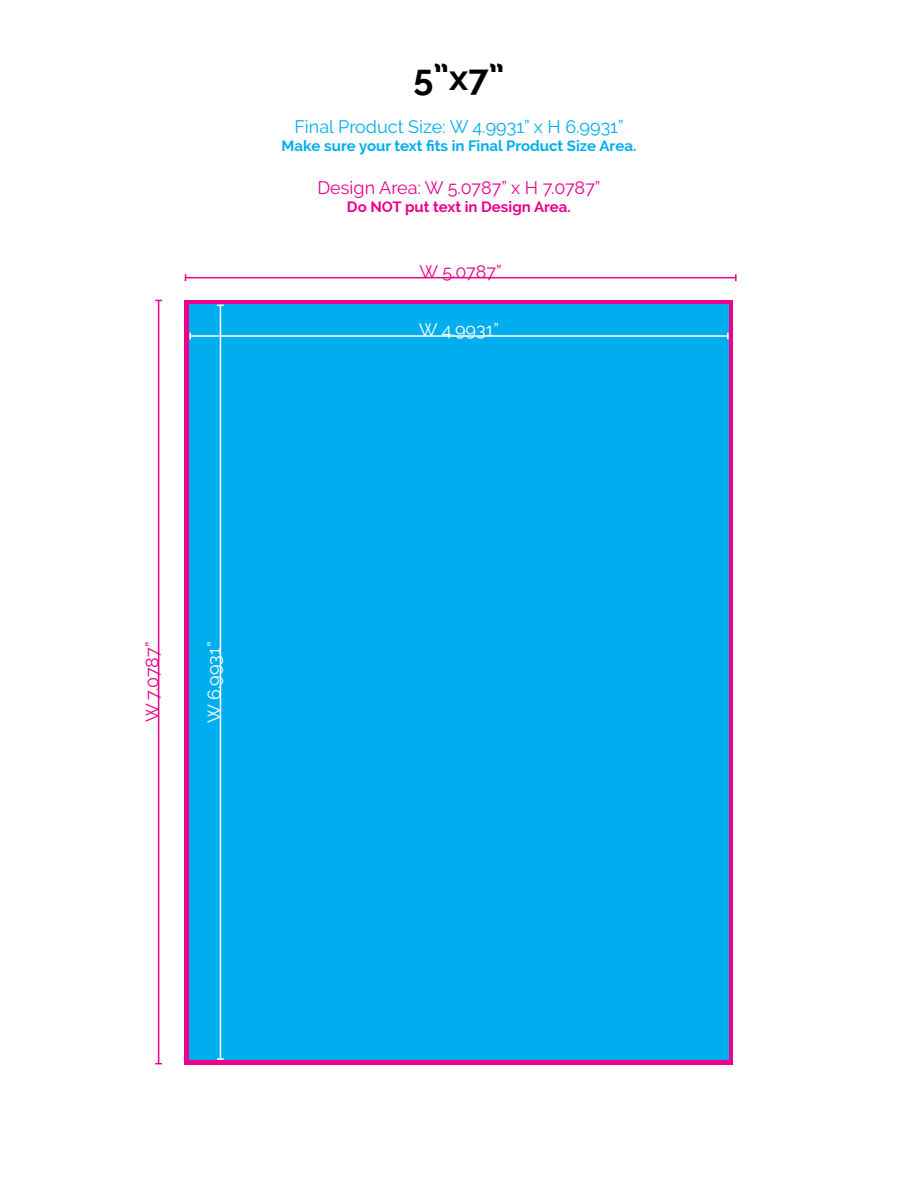
<style>
.page{position:relative;width:918px;height:1188px;background:#fff}
.page>*{position:absolute;margin:0;border:0;box-sizing:border-box;transform-origin:0 0}
.t1{font:700 36px "Raleway";color:#000}
.t2{font:18px "Raleway";color:#ec008c}
.t3{font:18px "Raleway";color:#00aeef}
.t4{font:18px "Raleway";color:#fff}
.t5{font:700 15px "Raleway";color:#00aeef}
.t6{font:700 15px "Raleway";color:#ec008c}
</style>
<div class="page">
<div style="left:185px;top:300px;width:548px;height:764px;background:#ec008c"></div>
<div style="left:189px;top:305px;width:540px;height:755px;background:#00aeef"></div>
<hr style="left:190px;top:335px;width:538px;height:2px;background:#fff">
<svg style="left:189px;top:333px;width:2px;height:6px"></svg>
<svg style="left:727px;top:333px;width:2px;height:6px"></svg>
<hr style="left:185px;top:277px;width:551px;height:1px;background:#ec008c">
<svg style="left:735px;top:274px;width:2px;height:7px"></svg>
<hr style="left:158px;top:300px;width:1px;height:764px;background:#ec008c">
<hr style="left:220px;top:305px;width:1px;height:754px;background:#fff">
<svg style="left:217px;top:1058px;width:7px;height:2px"></svg>
<h1 class="t1" style="left:413px;top:57px;width:93px">5”x7”</h1>
<p class="t3" style="left:294px;top:116px;width:331px">Final Product Size: W 4.9931” x H 6.9931”</p>
<p class="t5" style="left:282px;top:137px;width:356px">Make sure your text fits in Final Product Size Area.</p>
<p class="t2" style="left:317px;top:178px;width:285px">Design Area: W 5.0787” x H 7.0787”</p>
<p class="t6" style="left:347px;top:199px;width:226px">Do NOT put text in Design Area.</p>
<p class="t2" style="left:420px;top:261px;width:84px">W 5.0787”</p>
<p class="t4" style="left:419px;top:319px;width:82px">W 4.9931”</p>
<p class="t2" style="left:142px;top:722px;width:82px;rotate:-90deg">W 7.0787”</p>
<p class="t4" style="left:204px;top:723px;width:83px;rotate:-90deg">W 6.9931”</p>
</div>
